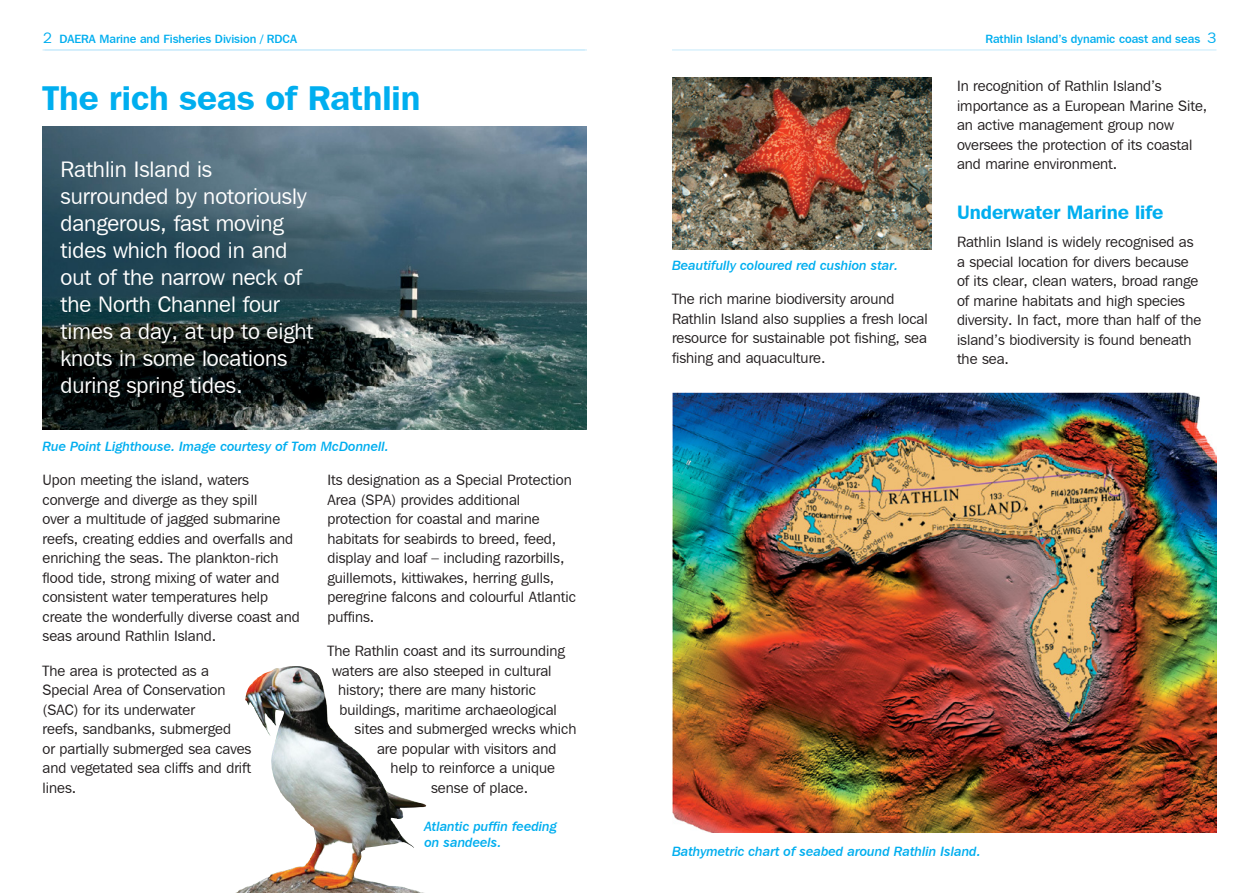
<style>
.page{position:relative;width:1259px;height:893px;background:#fff}
.page>*{position:absolute;margin:0;border:0;box-sizing:border-box;transform-origin:0 0}
.body{font:600 34.5px "Franklin Gothic IT Cby BT";color:#00aeef}
.body-2{font:22.5px/27px "Franklin Gothic IT Cby BT";color:#fff}
.SUB{font:600 19.5px "Franklin Gothic IT Cby BT";color:#00aeef}
.body-3{font:15px/19.5px "Franklin Gothic IT Cby BT";color:#221e1f}
.t1{font:13.5px/16.2px "Franklin Gothic IT Cby BT Med Ital";color:#00aeef}
.t2{font:500 12px "Franklin Gothic IT Cby BT";color:#00aeef}
.s1{font-weight:400;font-size:15px}
</style>
<div class="page">
<hr style="left:672px;top:50px;width:544px;height:1px;background:#c6eafb">
<hr style="left:43px;top:50px;width:542px;height:1px;background:#c6eafb">
<img style="left:43px;top:126px;width:544px;height:303px">
<img style="left:235px;top:666px;width:192px;height:227px">
<hr style="left:45px;top:50px;width:542px;height:1px;background:#c6eafb">
<img style="left:672px;top:78px;width:259px;height:172px">
<img style="left:672px;top:393px;width:544px;height:439px">
<p class="t2" style="left:43px;top:31px;width:255px"><span class="s1">2</span> DAERA Marine and Fisheries Division / RDCA</p>
<p class="t2" style="left:985px;top:31px;width:232px">Rathlin Island’s dynamic coast and seas <span class="s1">3</span></p>
<p class="body" style="left:43px;top:77px;width:379px">The rich seas of Rathlin</p>
<p class="body-2" style="left:61px;top:155px;width:254px">Rathlin Island is surrounded by notoriously dangerous, fast moving tides which flood in and out of the narrow neck of the North Channel four times a day, at up to eight knots in some locations during spring tides.</p>
<p class="t1" style="left:43px;top:438px;width:348px">Rue Point Lighthouse. Image courtesy of Tom McDonnell.</p>
<p class="body-3" style="left:43px;top:470px;width:259px">Upon meeting the island, waters converge and diverge as they spill<br>over a multitude of jagged submarine reefs, creating eddies and overfalls and enriching the seas. The plankton-rich flood tide, strong mixing of water and consistent water temperatures help create the wonderfully diverse coast and seas around Rathlin Island.</p>
<p class="body-3" style="left:43px;top:661px;width:210px">The area is protected as a<br>Special Area of Conservation (SAC) for its underwater<br>reefs, sandbanks, submerged<br>or partially submerged sea caves and vegetated sea cliffs and drift lines.</p>
<p class="body-3" style="left:327px;top:470px;width:250px">Its designation as a Special Protection Area (SPA) provides additional protection for coastal and marine habitats for seabirds to breed, feed, display and loaf – including razorbills, guillemots, kittiwakes, herring gulls, peregrine falcons and colourful Atlantic puffins.</p>
<p class="body-3" style="left:327px;top:641px;width:239px">The Rathlin coast and its surrounding</p>
<p class="body-3" style="left:332px;top:661px;width:221px">waters are also steeped in cultural</p>
<p class="body-3" style="left:338px;top:680px;width:199px">history; there are many historic</p>
<p class="body-3" style="left:340px;top:700px;width:219px">buildings, maritime archaeological</p>
<p class="body-3" style="left:355px;top:719px;width:223px">sites and submerged wrecks which</p>
<p class="body-3" style="left:377px;top:739px;width:181px">are popular with visitors and</p>
<p class="body-3" style="left:391px;top:758px;width:166px">help to reinforce a unique</p>
<p class="body-3" style="left:431px;top:778px;width:99px">sense of place.</p>
<p class="t1" style="left:424px;top:818px;width:134px">Atlantic puffin feeding on sandeels.</p>
<p class="t1" style="left:672px;top:257px;width:228px">Beautifully coloured red cushion star.</p>
<p class="body-3" style="left:672px;top:289px;width:257px">The rich marine biodiversity around Rathlin Island also supplies a fresh local resource for sustainable pot fishing, sea fishing and aquaculture.</p>
<p class="body-3" style="left:957px;top:76px;width:252px">In recognition of Rathlin Island’s importance as a European Marine Site, an active management group now oversees the protection of its coastal and marine environment.</p>
<p class="SUB" style="left:957px;top:200px;width:208px">Underwater Marine life</p>
<p class="body-3" style="left:957px;top:232px;width:246px">Rathlin Island is widely recognised as a special location for divers because of its clear, clean waters, broad range of marine habitats and high species diversity. In fact, more than half of the island’s biodiversity is found beneath the sea.</p>
<p class="t1" style="left:672px;top:843px;width:310px">Bathymetric chart of seabed around Rathlin Island.</p>
</div>
